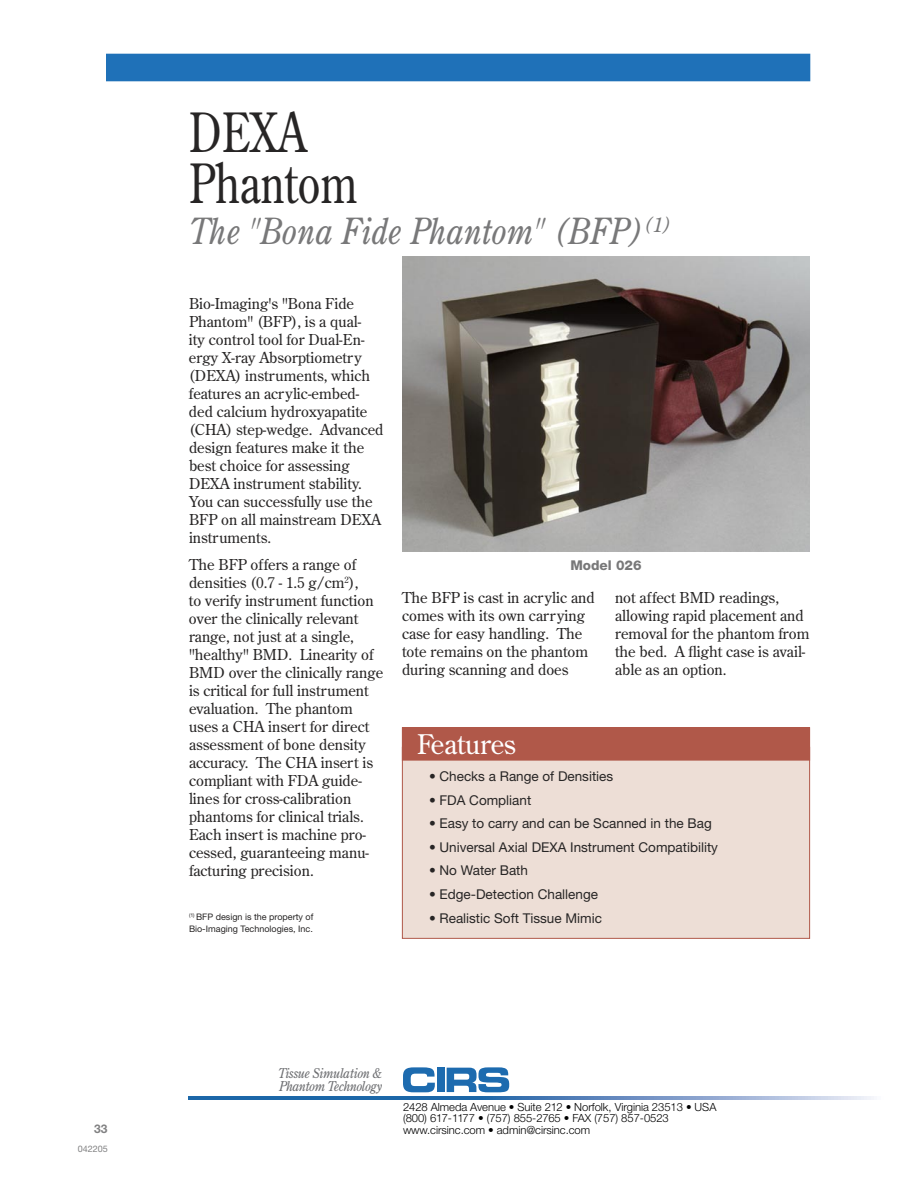
<style>
.page{position:relative;width:918px;height:1188px;background:#fff}
.page>*{position:absolute;margin:0;border:0;box-sizing:border-box;transform-origin:0 0}
.t1{font:54px/51px "Century Old Style";color:#272525;scale:.8 1}
.t2{font:italic 36px "Century Old Style";color:#787879;scale:.9 1}
.t3{font:27px "Century Old Style";color:#fff}
.t4{font:15px/18px "Century Old Style";color:#272525}
.t5{font:13.5px "Helvetica Neue";color:#272525}
.t6{font:italic 13.5px/13.5px "Century Old Style";letter-spacing:-.02em;color:#6d6e71;scale:.94 1}
.t7{font:800 13.5px "Helvetica Neue";color:#787879}
.t8{font:700 12px "Helvetica Neue";color:#818182}
.t9{font:300 11.25px/11.2px "Helvetica Neue";letter-spacing:-.005em;color:#000}
.t10{font:9px/12px "Helvetica Neue";color:#272525}
.t11{font:9px "Helvetica Neue";color:#818182}
</style>
<div class="page">
<svg style="left:189px;top:1097px;width:685px;height:3px;background:#5788bc"></svg>
<svg style="left:403px;top:1067px;width:32px;height:25px"></svg>
<div style="left:437px;top:1068px;width:8px;height:24px;background:#1d6baf"></div>
<svg style="left:447px;top:1067px;width:62px;height:25px"></svg>
<div style="left:107px;top:54px;width:703px;height:27px;background:#1f71b8"></div>
<img style="left:402px;top:256px;width:408px;height:295px">
<div style="left:402px;top:747px;width:408px;height:191px;background:#edded6"></div>
<div style="left:402px;top:728px;width:408px;height:32px;background:#b05849"></div>
<div style="left:402px;top:727px;width:408px;height:33px;border:1px solid #b05849"></div>
<p class="t8" style="left:94px;top:1121px;width:15px">33</p>
<p class="t11" style="left:78px;top:1143px;width:32px">042205</p>
<h1 class="t1" style="left:189px;top:106px;width:212px">DEXA<br>Phantom</h1>
<h2 class="t2" style="left:189px;top:208px;width:538px">The "Bona Fide Phantom" (BFP)<sup>(1)</sup></h2>
<p class="t4" style="left:189px;top:294px;width:196px">Bio-Imaging's "Bona Fide<br>Phantom" (BFP), is a qual-<br>ity control tool for Dual-En&shy;ergy X-ray Absorptiometry (DEXA) instruments, which features an acrylic-embed&shy;ded calcium hydroxyapatite (CHA) step-wedge. Advanced design features make it the best choice for assessing<br>DEXA instrument stability.<br>You can successfully use the<br>BFP on all mainstream DEXA instruments.</p>
<p class="t4" style="left:189px;top:555px;width:196px">The BFP offers a range of densities (0.7 - 1.5 g/cm<sup>2</sup>),<br>to verify instrument function over the clinically relevant range, not just at a single, "healthy" BMD. Linearity of<br>BMD over the clinically range is critical for full instrument evaluation. The phantom uses a CHA insert for direct assessment of bone density accuracy. The CHA insert is compliant with FDA guide&shy;lines for cross-calibration phantoms for clinical trials.<br>Each insert is machine pro&shy;cessed, guaranteeing manu&shy;facturing precision.</p>
<p class="t7" style="left:570px;top:557px;width:73px">Model 026</p>
<p class="t10" style="left:189px;top:911px;width:126px"><sup>(1)</sup> BFP design is the property of<br>Bio-Imaging Technologies, Inc.</p>
<p class="t4" style="left:402px;top:588px;width:194px">The BFP is cast in acrylic and comes with its own carrying case for easy handling. The tote remains on the phantom during scanning and does</p>
<p class="t4" style="left:615px;top:588px;width:196px">not affect BMD readings, allowing rapid placement and removal for the phantom from the bed. A flight case is avail&shy;able as an option.</p>
<h3 class="t3" style="left:417px;top:727px;width:100px">Features</h3>
<p class="t5" style="left:429px;top:768px;width:186px">• Checks a Range of Densities</p>
<p class="t5" style="left:429px;top:792px;width:104px">• FDA Compliant</p>
<p class="t5" style="left:429px;top:815px;width:284px">• Easy to carry and can be Scanned in the Bag</p>
<p class="t5" style="left:429px;top:839px;width:291px">• Universal Axial DEXA Instrument Compatibility</p>
<p class="t5" style="left:429px;top:863px;width:101px">• No Water Bath</p>
<p class="t5" style="left:429px;top:886px;width:171px">• Edge-Detection Challenge</p>
<p class="t5" style="left:429px;top:910px;width:175px">• Realistic Soft Tissue Mimic</p>
<p class="t6" style="left:278px;top:1066px;width:112px">Tissue Simulation &amp;<br>Phantom Technology</p>
<p class="t9" style="left:403px;top:1101px;width:315px">2428 Almeda Avenue • Suite 212 • Norfolk, Virginia 23513 • USA (800) 617-1177 • (757) 855-2765 • FAX (757) 857-0523 www.cirsinc.com • admin@cirsinc.com</p>
</div>
